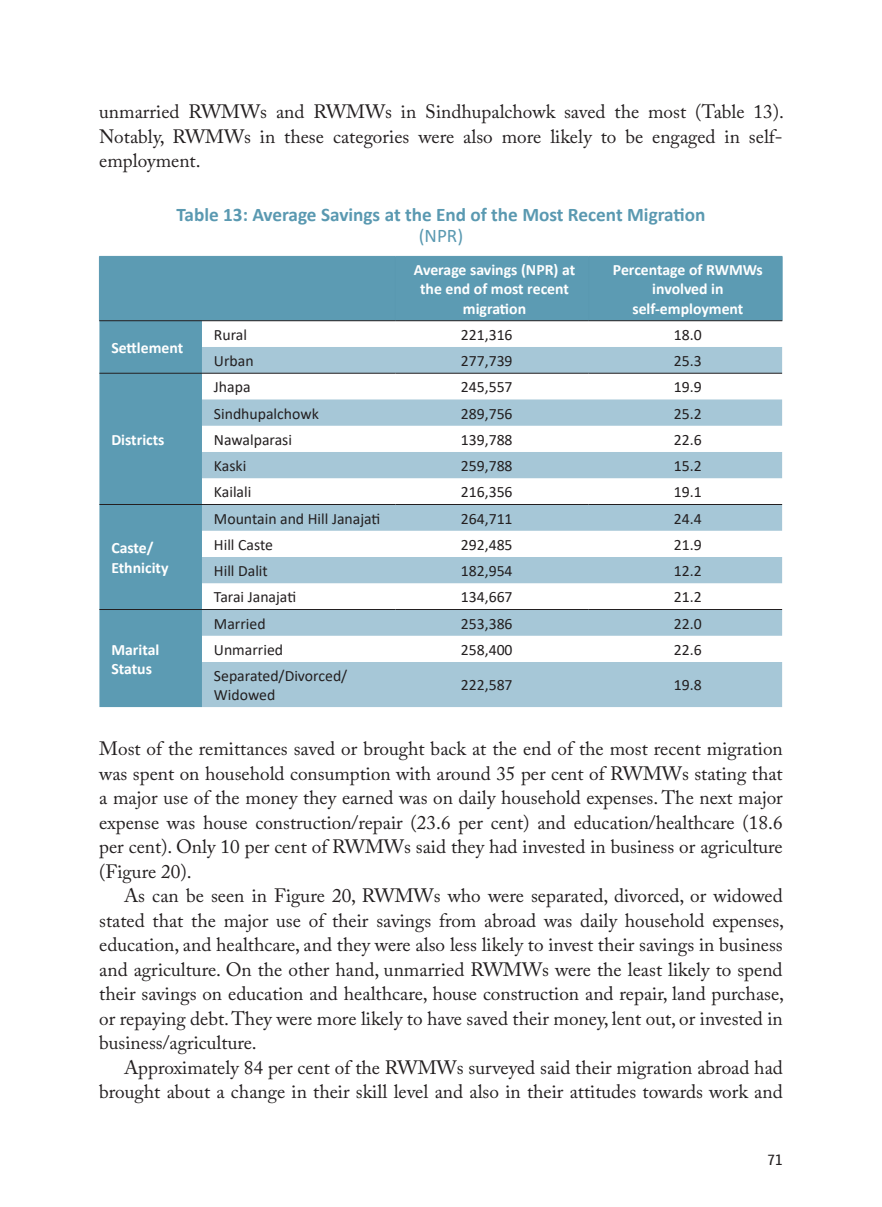
<style>
.page{position:relative;width:882px;height:1207px;background:#fff}
.page>*{position:absolute;margin:0;border:0;box-sizing:border-box;transform-origin:0 0}
.TEXT_para_indent{font:19.25px/24.5px "Adobe Caslon Pro";color:#231f20;text-align:justify}
.TEXT{font:19.25px/24.5px "Adobe Caslon Pro";color:#231f20;text-align:justify}
.Table_Figure_head{font:700 19.25px/21px "Calibri";color:#5a99b1;text-align:center}
.Table_text{font:15.75px/19.2px "Calibri";color:#231f20}
.Table_text-2{font:700 15.75px/19.2px "Calibri";color:#fff;text-align:center}
.t1{font:14px "Nokia Standard Multiscript";color:#231f20}
.s1{font-weight:400}
</style>
<div class="page">
<svg style="left:99px;top:257px;width:683px;height:450px;background:#75aabe"></svg>
<svg style="left:202px;top:347px;width:580px;height:360px;fill:#a6c7d7"></svg>
<hr style="left:99px;top:256px;width:103px;height:1px;background:#5a99b1">
<hr style="left:99px;top:257px;width:1px;height:63px;background:#5a99b1">
<hr style="left:202px;top:256px;width:193px;height:1px;background:#5a99b1">
<hr style="left:395px;top:256px;width:194px;height:1px;background:#5a99b1">
<hr style="left:395px;top:257px;width:1px;height:63px;background:#5a99b1">
<hr style="left:589px;top:256px;width:193px;height:1px;background:#5a99b1">
<hr style="left:588px;top:257px;width:1px;height:63px;background:#5a99b1">
<hr style="left:782px;top:257px;width:1px;height:63px;background:#5a99b1">
<hr style="left:99px;top:373px;width:103px;height:1px;background:#231f20">
<hr style="left:202px;top:373px;width:193px;height:1px;background:#231f20">
<hr style="left:395px;top:373px;width:194px;height:1px;background:#231f20">
<hr style="left:589px;top:373px;width:193px;height:1px;background:#231f20">
<hr style="left:99px;top:504px;width:103px;height:1px;background:#231f20">
<hr style="left:202px;top:504px;width:193px;height:1px;background:#231f20">
<hr style="left:395px;top:504px;width:194px;height:1px;background:#231f20">
<hr style="left:589px;top:504px;width:193px;height:1px;background:#231f20">
<hr style="left:99px;top:609px;width:103px;height:1px;background:#231f20">
<hr style="left:202px;top:609px;width:193px;height:1px;background:#231f20">
<hr style="left:395px;top:609px;width:194px;height:1px;background:#231f20">
<hr style="left:589px;top:609px;width:193px;height:1px;background:#231f20">
<hr style="left:99px;top:320px;width:103px;height:1px;background:#231f20">
<hr style="left:202px;top:320px;width:193px;height:1px;background:#231f20">
<hr style="left:395px;top:320px;width:194px;height:1px;background:#231f20">
<hr style="left:589px;top:320px;width:193px;height:1px;background:#231f20">
<p class="TEXT" style="left:99px;top:99px;width:686px">unmarried RWMWs and RWMWs in Sindhupalchowk saved the most (Table 13).<br>Notably, RWMWs in these categories were also more likely to be engaged in self&shy;employment.</p>
<p class="Table_Figure_head" style="left:176px;top:204px;width:531px">Table 13: Average Savings at the End of the Most Recent Migration <span class="s1">(NPR)</span></p>
<p class="Table_text-2" style="left:414px;top:260px;width:163px">Average savings (NPR) at the end of most recent migration</p>
<p class="Table_text-2" style="left:613px;top:260px;width:151px">Percentage of RWMWs involved in self-employment</p>
<p class="Table_text-2" style="left:111px;top:338px;width:73px">Settlement</p>
<p class="Table_text" style="left:214px;top:324px;width:35px">Rural</p>
<p class="Table_text" style="left:461px;top:324px;width:53px">221,316</p>
<p class="Table_text" style="left:674px;top:324px;width:29px">18.0</p>
<p class="Table_text" style="left:214px;top:351px;width:41px">Urban</p>
<p class="Table_text" style="left:461px;top:351px;width:53px">277,739</p>
<p class="Table_text" style="left:674px;top:351px;width:29px">25.3</p>
<p class="Table_text-2" style="left:111px;top:430px;width:55px">Districts</p>
<p class="Table_text-2" style="left:111px;top:538px;width:59px;text-align:left">Caste/<br>Ethnicity</p>
<p class="Table_text-2" style="left:111px;top:639px;width:49px;text-align:left">Marital<br>Status</p>
<p class="Table_text" style="left:214px;top:377px;width:38px">Jhapa</p>
<p class="Table_text" style="left:461px;top:377px;width:53px">245,557</p>
<p class="Table_text" style="left:674px;top:377px;width:29px">19.9</p>
<p class="Table_text" style="left:214px;top:403px;width:106px">Sindhupalchowk</p>
<p class="Table_text" style="left:461px;top:403px;width:53px">289,756</p>
<p class="Table_text" style="left:674px;top:403px;width:29px">25.2</p>
<p class="Table_text" style="left:214px;top:429px;width:80px">Nawalparasi</p>
<p class="Table_text" style="left:461px;top:429px;width:53px">139,788</p>
<p class="Table_text" style="left:674px;top:429px;width:29px">22.6</p>
<p class="Table_text" style="left:214px;top:456px;width:34px">Kaski</p>
<p class="Table_text" style="left:461px;top:456px;width:53px">259,788</p>
<p class="Table_text" style="left:674px;top:456px;width:29px">15.2</p>
<p class="Table_text" style="left:214px;top:482px;width:39px">Kailali</p>
<p class="Table_text" style="left:461px;top:482px;width:53px">216,356</p>
<p class="Table_text" style="left:674px;top:482px;width:29px">19.1</p>
<p class="Table_text" style="left:214px;top:508px;width:168px">Mountain and Hill Janajati</p>
<p class="Table_text" style="left:461px;top:508px;width:53px">264,711</p>
<p class="Table_text" style="left:674px;top:508px;width:29px">24.4</p>
<p class="Table_text" style="left:214px;top:534px;width:61px">Hill Caste</p>
<p class="Table_text" style="left:461px;top:534px;width:53px">292,485</p>
<p class="Table_text" style="left:674px;top:534px;width:29px">21.9</p>
<p class="Table_text" style="left:214px;top:561px;width:55px">Hill Dalit</p>
<p class="Table_text" style="left:461px;top:561px;width:53px">182,954</p>
<p class="Table_text" style="left:674px;top:561px;width:29px">12.2</p>
<p class="Table_text" style="left:214px;top:587px;width:84px">Tarai Janajati</p>
<p class="Table_text" style="left:461px;top:587px;width:53px">134,667</p>
<p class="Table_text" style="left:674px;top:587px;width:29px">21.2</p>
<p class="Table_text" style="left:214px;top:613px;width:53px">Married</p>
<p class="Table_text" style="left:461px;top:613px;width:53px">253,386</p>
<p class="Table_text" style="left:674px;top:613px;width:29px">22.0</p>
<p class="Table_text" style="left:214px;top:639px;width:71px">Unmarried</p>
<p class="Table_text" style="left:461px;top:639px;width:53px">258,400</p>
<p class="Table_text" style="left:674px;top:639px;width:29px">22.6</p>
<p class="Table_text" style="left:214px;top:666px;width:135px">Separated/Divorced/<br>Widowed</p>
<p class="Table_text" style="left:461px;top:675px;width:53px">222,587</p>
<p class="Table_text" style="left:674px;top:675px;width:29px">19.8</p>
<p class="TEXT" style="left:99px;top:736px;width:685px">Most of the remittances saved or brought back at the end of the most recent migration was spent on household consumption with around 35 per cent of RWMWs stating that a major use of the money they earned was on daily household expenses. The next major expense was house construction/repair (23.6 per cent) and education/healthcare (18.6 per cent). Only 10 per cent of RWMWs said they had invested in business or agriculture (Figure 20).</p>
<p class="TEXT_para_indent" style="left:99px;top:883px;width:686px;text-indent:25px">As can be seen in Figure 20, RWMWs who were separated, divorced, or widowed stated that the major use of their savings from abroad was daily household expenses, education, and healthcare, and they were also less likely to invest their savings in business and agriculture. On the other hand, unmarried RWMWs were the least likely to spend their savings on education and healthcare, house construction and repair, land purchase, or repaying debt. They were more likely to have saved their money, lent out, or invested in business/agriculture.</p>
<p class="TEXT_para_indent" style="left:99px;top:1055px;width:685px;text-align:right">Approximately 84 per cent of the RWMWs surveyed said their migration abroad had brought about a change in their skill level and also in their attitudes towards work and</p>
<p class="t1" style="left:767px;top:1152px;width:17px">71</p>
</div>
